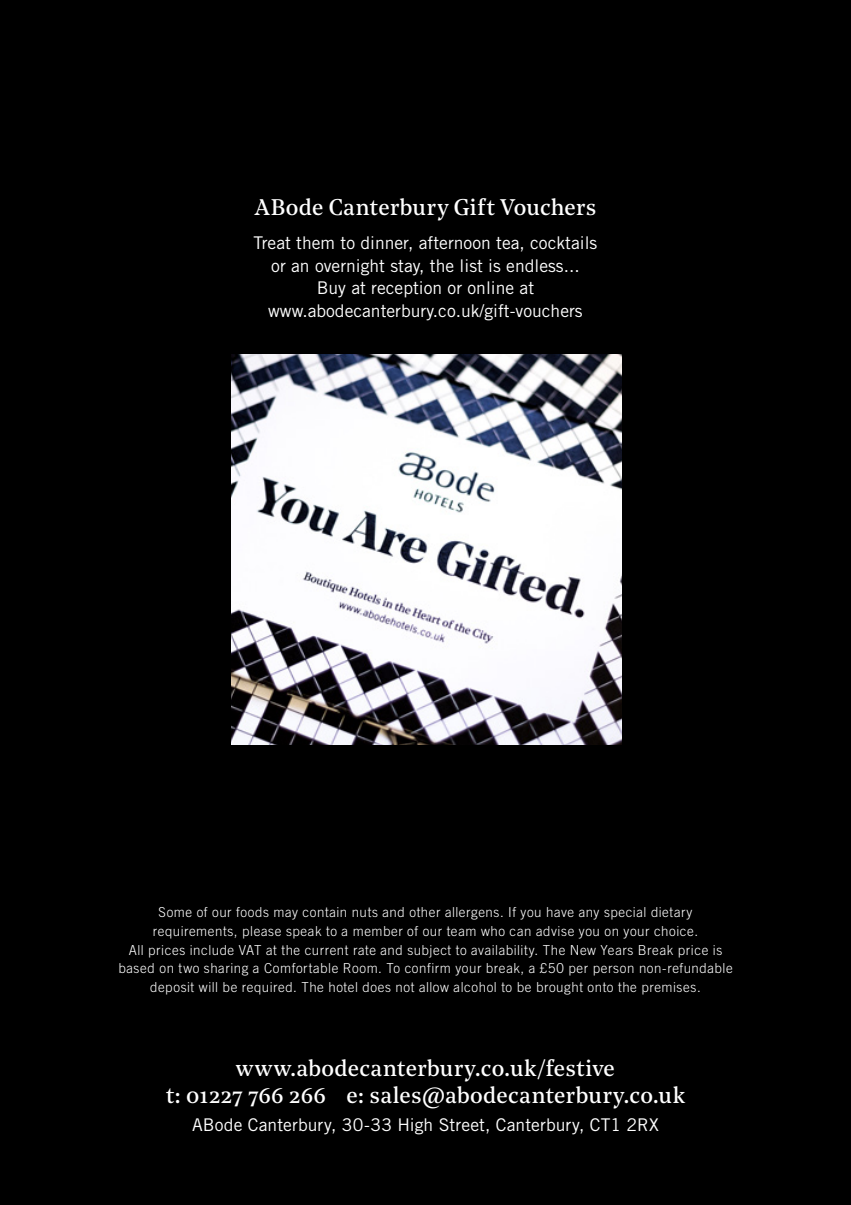
<style>
.page{position:relative;width:851px;height:1205px;background:#fff}
.page>*{position:absolute;margin:0;border:0;box-sizing:border-box;transform-origin:0 0}
.t1{font:22.5px/27.5px "Noe Text";letter-spacing:.005em;color:#fff;text-align:center}
.t2{font:17.5px/22.5px "Trade Gothic LT Std";color:#fff;text-align:center}
.t3{font:300 13.75px/18.8px "Trade Gothic LT Std";letter-spacing:.04em;color:#fff;text-align:center}
</style>
<div class="page">
<div style="left:0;top:0;width:850px;height:1205px;background:#000"></div>
<img style="left:231px;top:354px;width:390px;height:390px">
<h1 class="t1" style="left:254px;top:192px;width:343px">ABode Canterbury Gift Vouchers</h1>
<p class="t2" style="left:253px;top:231px;width:345px">Treat them to dinner, afternoon tea, cocktails or an overnight stay, the list is endless...<br>Buy at reception or online at www.abodecanterbury.co.uk/gift-vouchers</p>
<p class="t3" style="left:118px;top:903px;width:615px">Some of our foods may contain nuts and other allergens. If you have any special dietary requirements, please speak to a member of our team who can advise you on your choice.<br>All prices include VAT at the current rate and subject to availability. The New Years Break price is based on two sharing a Comfortable Room. To confirm your break, a £50 per person non-refundable deposit will be required. The hotel does not allow alcohol to be brought onto the premises.</p>
<h1 class="t1" style="left:166px;top:1052px;width:521px">www.abodecanterbury.co.uk/festive<br>t: 01227 766 266 e: sales@abodecanterbury.co.uk</h1>
<p class="t2" style="left:192px;top:1113px;width:468px">ABode Canterbury, 30-33 High Street, Canterbury, CT1 2RX</p>
</div>
